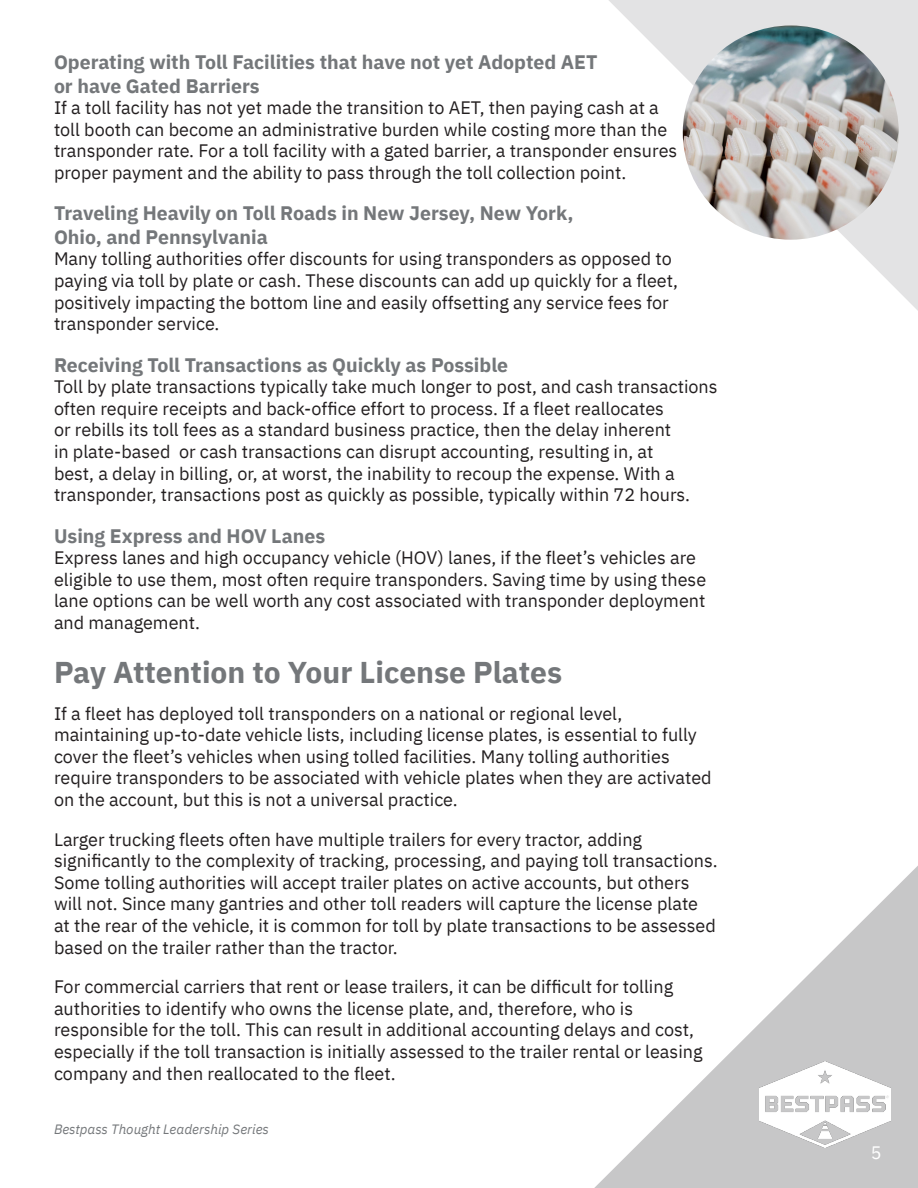
<style>
.page{position:relative;width:918px;height:1188px;background:#fff}
.page>*{position:absolute;margin:0;border:0;box-sizing:border-box;transform-origin:0 0}
.t1{font:700 30px "IBM Plex Sans";color:#74777a}
.t2{font:700 19.5px/23.4px "IBM Plex Sans";color:#74777a}
.t3{font:18px/21.6px "IBM Plex Sans";color:#231f20}
.t4{font:18px "IBM Plex Sans";color:#fff}
.t5{font:italic 13.5px "IBM Plex Sans";color:#74777a}
</style>
<div class="page">
<svg style="left:594px;top:866px;width:324px;height:322px"></svg>
<img style="left:760px;top:1062px;width:130px;height:86px">
<svg style="left:609px;top:0;width:309px;height:311px"></svg>
<img style="left:683px;top:26px;width:216px;height:214px">
<p class="t2" style="left:54px;top:49px;width:545px">Operating with Toll Facilities that have not yet Adopted AET or have Gated Barriers</p>
<p class="t3" style="left:54px;top:96px;width:625px">If a toll facility has not yet made the transition to AET, then paying cash at a toll booth can become an administrative burden while costing more than the transponder rate. For a toll facility with a gated barrier, a transponder ensures proper payment and the ability to pass through the toll collection point.</p>
<p class="t2" style="left:54px;top:200px;width:521px">Traveling Heavily on Toll Roads in New Jersey, New York,<br>Ohio, and Pennsylvania</p>
<p class="t3" style="left:54px;top:247px;width:626px">Many tolling authorities offer discounts for using transponders as opposed to paying via toll by plate or cash. These discounts can add up quickly for a fleet, positively impacting the bottom line and easily offsetting any service fees for transponder service.</p>
<p class="t2" style="left:54px;top:351px;width:456px">Receiving Toll Transactions as Quickly as Possible</p>
<p class="t3" style="left:54px;top:375px;width:665px">Toll by plate transactions typically take much longer to post, and cash transactions often require receipts and back-office effort to process. If a fleet reallocates<br>or rebills its toll fees as a standard business practice, then the delay inherent<br>in plate-based or cash transactions can disrupt accounting, resulting in, at<br>best, a delay in billing, or, at worst, the inability to recoup the expense. With a transponder, transactions post as quickly as possible, typically within 72 hours.</p>
<p class="t2" style="left:54px;top:522px;width:273px">Using Express and HOV Lanes</p>
<p class="t3" style="left:54px;top:546px;width:654px">Express lanes and high occupancy vehicle (HOV) lanes, if the fleet’s vehicles are eligible to use them, most often require transponders. Saving time by using these lane options can be well worth any cost associated with transponder deployment and management.</p>
<p class="t1" style="left:54px;top:649px;width:510px">Pay Attention to Your License Plates</p>
<p class="t3" style="left:54px;top:701px;width:659px">If a fleet has deployed toll transponders on a national or regional level, maintaining up-to-date vehicle lists, including license plates, is essential to fully cover the fleet’s vehicles when using tolled facilities. Many tolling authorities require transponders to be associated with vehicle plates when they are activated on the account, but this is not a universal practice.</p>
<p class="t3" style="left:54px;top:827px;width:665px">Larger trucking fleets often have multiple trailers for every tractor, adding significantly to the complexity of tracking, processing, and paying toll transactions.<br>Some tolling authorities will accept trailer plates on active accounts, but others will not. Since many gantries and other toll readers will capture the license plate at the rear of the vehicle, it is common for toll by plate transactions to be assessed based on the trailer rather than the tractor.</p>
<p class="t3" style="left:54px;top:975px;width:650px">For commercial carriers that rent or lease trailers, it can be difficult for tolling authorities to identify who owns the license plate, and, therefore, who is responsible for the toll. This can result in additional accounting delays and cost, especially if the toll transaction is initially assessed to the trailer rental or leasing company and then reallocated to the fleet.</p>
<p class="t5" style="left:54px;top:1119px;width:216px">Bestpass Thought Leadership Series</p>
<p class="t4" style="left:871px;top:1138px;width:12px">5</p>
</div>
